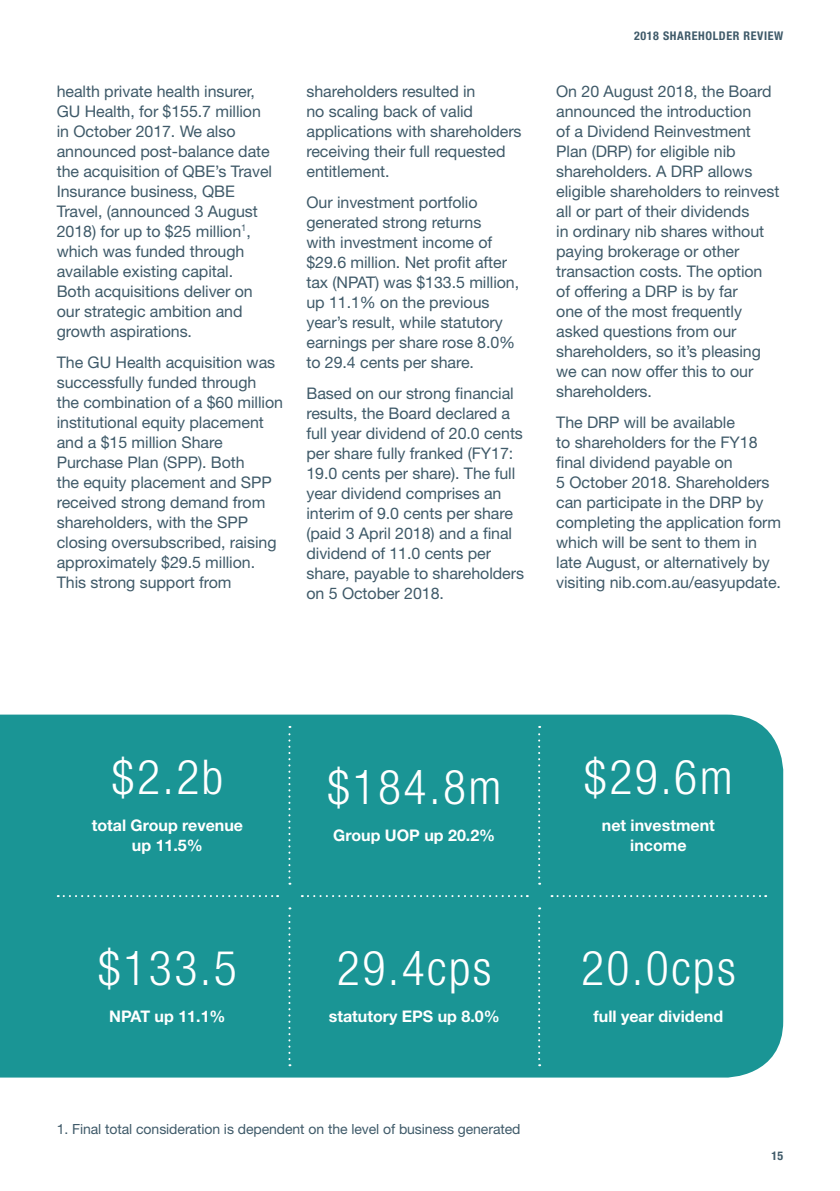
<style>
.page{position:relative;width:840px;height:1191px;background:#fff}
.page>*{position:absolute;margin:0;border:0;box-sizing:border-box;transform-origin:0 0}
.t1{font:300 condensed 48px "Helvetica Neue LT Std";letter-spacing:.05em;color:#fff}
.t2{font:16px/20px "Helvetica Neue LT Std";letter-spacing:-.005em;color:#3f5a69}
.t3{font:700 16px/20px "Helvetica Neue LT Std";color:#fff;text-align:center}
.t4{font:14px "Helvetica Neue LT Std";letter-spacing:-.005em;color:#3f5a69}
.t5{font:700 condensed 12px "Helvetica Neue LT Std";letter-spacing:.05em;color:#3f5a69}
</style>
<div class="page">
<div style="left:0;top:714px;width:782px;height:363px;background:#1a9595"></div>
<svg style="left:288px;top:726px;width:2px;height:158px"></svg>
<svg style="left:538px;top:726px;width:2px;height:158px"></svg>
<svg style="left:288px;top:907px;width:2px;height:159px"></svg>
<svg style="left:538px;top:907px;width:2px;height:159px"></svg>
<svg style="left:308px;top:895px;width:219px;height:2px"></svg>
<svg style="left:551px;top:895px;width:214px;height:2px"></svg>
<svg style="left:58px;top:895px;width:220px;height:2px"></svg>
<p class="t2" style="left:57px;top:81px;width:217px">health private health insurer,<br>GU Health, for $155.7 million in October 2017. We also announced post-balance date the acquisition of QBE’s Travel<br>Insurance business, QBE<br>Travel, (announced 3 August<br>2018) for up to $25 million<sup>1</sup>, which was funded through available existing capital.<br>Both acquisitions deliver on our strategic ambition and growth aspirations.</p>
<p class="t2" style="left:57px;top:352px;width:228px">The GU Health acquisition was successfully funded through<br>the combination of a $60 million institutional equity placement and a $15 million Share<br>Purchase Plan (SPP). Both<br>the equity placement and SPP received strong demand from shareholders, with the SPP closing oversubscribed, raising approximately $29.5 million.<br>This strong support from</p>
<p class="t2" style="left:306px;top:81px;width:216px">shareholders resulted in<br>no scaling back of valid applications with shareholders receiving their full requested entitlement.</p>
<p class="t2" style="left:306px;top:192px;width:214px">Our investment portfolio generated strong returns<br>with investment income of $29.6 million. Net profit after tax (NPAT) was $133.5 million, up 11.1% on the previous year’s result, while statutory earnings per share rose 8.0% to 29.4 cents per share.</p>
<p class="t2" style="left:306px;top:383px;width:219px">Based on our strong financial results, the Board declared a full year dividend of 20.0 cents per share fully franked (FY17:<br>19.0 cents per share). The full year dividend comprises an interim of 9.0 cents per share (paid 3 April 2018) and a final dividend of 11.0 cents per share, payable to shareholders on 5 October 2018.</p>
<p class="t5" style="left:633px;top:28px;width:150px">2018 SHAREHOLDER REVIEW</p>
<p class="t2" style="left:556px;top:81px;width:224px">On 20 August 2018, the Board announced the introduction<br>of a Dividend Reinvestment<br>Plan (DRP) for eligible nib shareholders. A DRP allows eligible shareholders to reinvest all or part of their dividends<br>in ordinary nib shares without paying brokerage or other transaction costs. The option of offering a DRP is by far<br>one of the most frequently asked questions from our shareholders, so it’s pleasing we can now offer this to our shareholders.</p>
<p class="t2" style="left:556px;top:412px;width:226px">The DRP will be available<br>to shareholders for the FY18 final dividend payable on<br>5 October 2018. Shareholders can participate in the DRP by completing the application form which will be sent to them in late August, or alternatively by visiting nib.com.au/easyupdate.</p>
<h1 class="t1" style="left:111px;top:749px;width:113px">$2.2b</h1>
<p class="t3" style="left:92px;top:815px;width:153px">total Group revenue up 11.5%</p>
<h1 class="t1" style="left:98px;top:941px;width:140px">$133.5</h1>
<p class="t3" style="left:109px;top:1006px;width:118px">NPAT up 11.1%</p>
<h1 class="t1" style="left:327px;top:759px;width:176px">$184.8m</h1>
<p class="t3" style="left:333px;top:825px;width:163px">Group UOP up 20.2%</p>
<h1 class="t1" style="left:337px;top:941px;width:156px">29.4cps</h1>
<p class="t3" style="left:328px;top:1006px;width:172px">statutory EPS up 8.0%</p>
<p class="t4" style="left:57px;top:1121px;width:465px">1. Final total consideration is dependent on the level of business generated</p>
<h1 class="t1" style="left:583px;top:749px;width:150px">$29.6m</h1>
<p class="t3" style="left:601px;top:815px;width:114px">net investment income</p>
<h1 class="t1" style="left:580px;top:941px;width:156px">20.0cps</h1>
<p class="t3" style="left:593px;top:1006px;width:131px">full year dividend</p>
<p class="t5" style="left:771px;top:1148px;width:13px">15</p>
</div>
